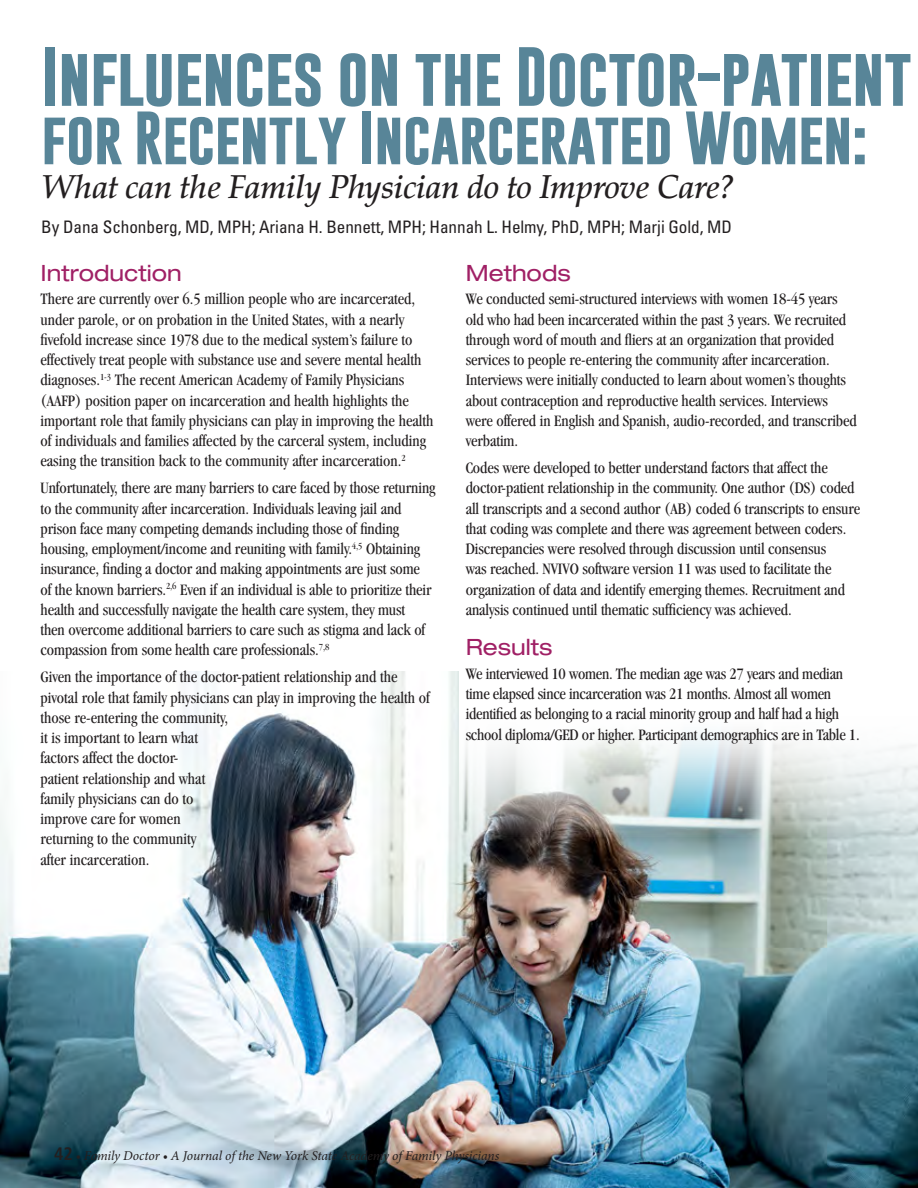
<style>
.page{position:relative;width:918px;height:1188px;background:#fff}
.page>*{position:absolute;margin:0;border:0;box-sizing:border-box;transform-origin:0 0}
.t1{font:700 60px "Gobold";letter-spacing:-.01em;color:#588598}
.t2{font:700 54px "Gobold";letter-spacing:-.01em;color:#588598}
.t3{font:italic 500 33px "Palatino";letter-spacing:-.01em;color:#231f20}
.t4{font:expanded 22.5px "Helvetica Neue";color:#a02065}
.t5{font:condensed 17.25px "Univers";letter-spacing:-.005em;color:#231f20}
.t6{font:condensed 16.5px/20.2px "Garamond";letter-spacing:-.005em;color:#231f20}
.t7{font:italic 13.5px "Minion Pro";letter-spacing:-.01em;color:#231f20}
.s1{font-family:"Frutiger";font-weight:700;font-style:normal;font-stretch:condensed;font-size:18px}
</style>
<div class="page">
<img style="left:0;top:672px;width:918px;height:516px">
<svg style="left:459px;top:672px;width:459px;height:165px"></svg>
<h1 class="t1" style="left:41px;top:37px;width:872px">Influences on the Doctor-patient</h1>
<h2 class="t2" style="left:41px;top:103px;width:828px">for Recently Incarcerated Women:</h2>
<h3 class="t3" style="left:41px;top:168px;width:694px">What can the Family Physician do to Improve Care?</h3>
<p class="t5" style="left:41px;top:216px;width:692px">By Dana Schonberg, MD, MPH; Ariana H. Bennett, MPH; Hannah L. Helmy, PhD, MPH; Marji Gold, MD</p>
<h3 class="t4" style="left:466px;top:259px;width:107px">Methods</h3>
<p class="t6" style="left:466px;top:289px;width:393px">We conducted semi-structured interviews with women 18-45 years old who had been incarcerated within the past 3 years. We recruited through word of mouth and fliers at an organization that provided services to people re-entering the community after incarceration.<br>Interviews were initially conducted to learn about women’s thoughts about contraception and reproductive health services. Interviews were offered in English and Spanish, audio-recorded, and transcribed verbatim.</p>
<p class="t6" style="left:466px;top:458px;width:396px">Codes were developed to better understand factors that affect the doctor-patient relationship in the community. One author (DS) coded all transcripts and a second author (AB) coded 6 transcripts to ensure that coding was complete and there was agreement between coders.<br>Discrepancies were resolved through discussion until consensus<br>was reached. NVIVO software version 11 was used to facilitate the organization of data and identify emerging themes. Recruitment and analysis continued until thematic sufficiency was achieved.</p>
<h3 class="t4" style="left:466px;top:634px;width:88px">Results</h3>
<p class="t6" style="left:466px;top:663px;width:395px">We interviewed 10 women. The median age was 27 years and median time elapsed since incarceration was 21 months. Almost all women identified as belonging to a racial minority group and half had a high school diploma/GED or higher. Participant demographics are in Table 1.</p>
<h3 class="t4" style="left:40px;top:259px;width:143px">Introduction</h3>
<p class="t6" style="left:40px;top:289px;width:395px">There are currently over 6.5 million people who are incarcerated, under parole, or on probation in the United States, with a nearly fivefold increase since 1978 due to the medical system’s failure to effectively treat people with substance use and severe mental health diagnoses.<sup>1-3</sup> The recent American Academy of Family Physicians (AAFP) position paper on incarceration and health highlights the important role that family physicians can play in improving the health of individuals and families affected by the carceral system, including easing the transition back to the community after incarceration.<sup>2</sup></p>
<p class="t6" style="left:40px;top:478px;width:397px">Unfortunately, there are many barriers to care faced by those returning to the community after incarceration. Individuals leaving jail and prison face many competing demands including those of finding housing, employment/income and reuniting with family.<sup>4,5</sup> Obtaining insurance, finding a doctor and making appointments are just some<br>of the known barriers.<sup>2,6</sup> Even if an individual is able to prioritize their health and successfully navigate the health care system, they must<br>then overcome additional barriers to care such as stigma and lack of compassion from some health care professionals.<sup>7,8</sup></p>
<p class="t6" style="left:40px;top:667px;width:391px">Given the importance of the doctor-patient relationship and the pivotal role that family physicians can play in improving the health of those re-entering the community,<br>it is important to learn what<br>factors affect the doctor-<br>patient relationship and what<br>family physicians can do to<br>improve care for women<br>returning to the community<br>after incarceration.</p>
<p class="t7" style="left:54px;top:1147px;width:447px"><span class="s1">42</span> • Family Doctor • A Journal of the New York State Academy of Family Physicians</p>
</div>
